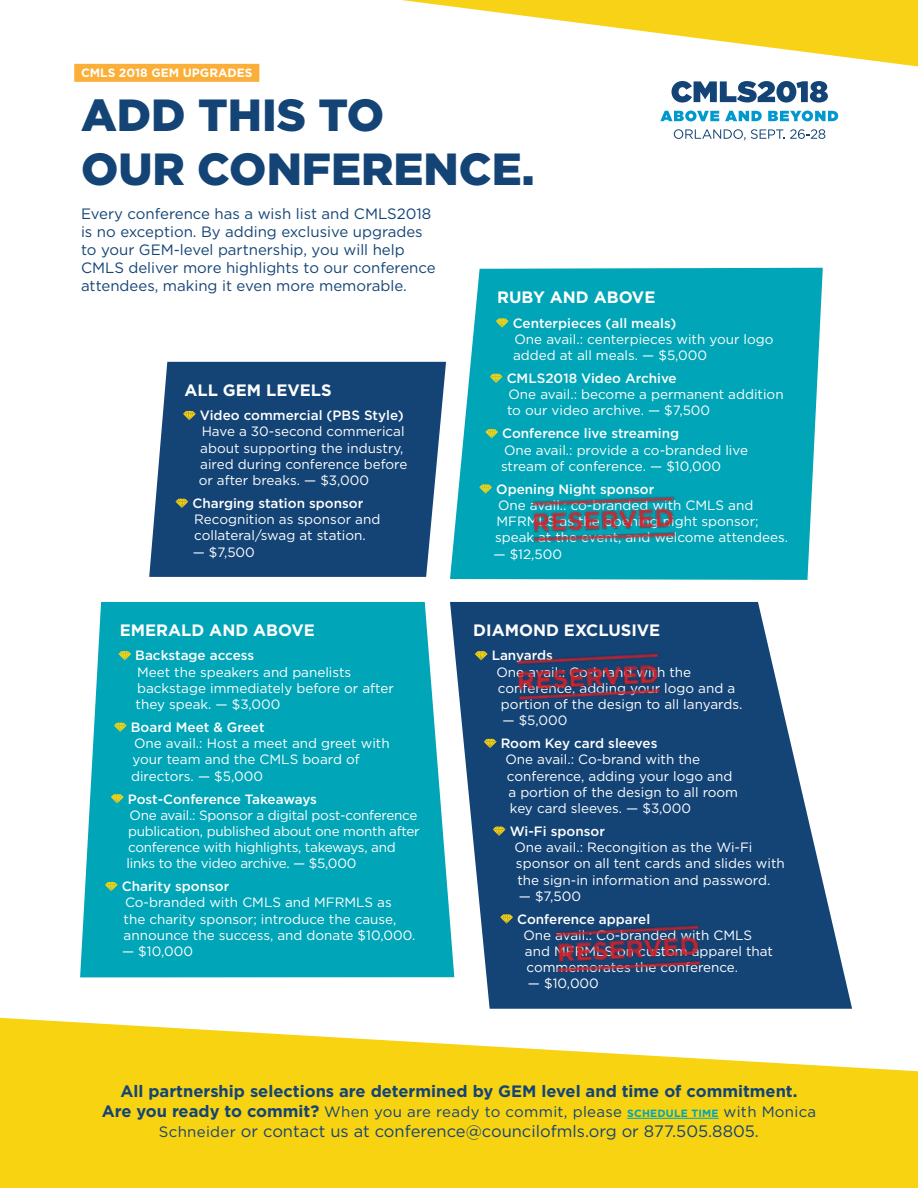
<style>
.page{position:relative;width:918px;height:1188px;background:#fff}
.page>*{position:absolute;margin:0;border:0;box-sizing:border-box;transform-origin:0 0}
.t1{font:900 45px/54px "Gotham HTF";color:#144476}
.t2{font:700 16.5px "Gotham HTF";color:#144476}
.t3{font:16.5px "Gotham HTF";color:#144476}
.t4{font:700 16.5px "Gotham HTF";color:#fff}
.t5{font:15px/18px "Gotham HTF";color:#144476}
.t6{font:15px "Gotham HTF";letter-spacing:.02em;color:#144476}
.t7{font:13.5px/16.2px "Gotham HTF";color:#fff}
.t8{font:500 13.5px "Gotham HTF";color:#fff}
.t9{font:13.5px/16.2px "Gotham HTF";letter-spacing:-.02em;color:#fff}
.t10{font:700 12px "Gotham HTF";color:#fff}
.s1{font-weight:700;font-size:16.5px}
.s2{font-weight:700;font-size:10.5px;color:#00a5b7}
.s3{font-size:15px}
</style>
<div class="page">
<svg style="left:402px;top:0;width:516px;height:66px"></svg>
<svg style="left:0;top:1018px;width:918px;height:170px;fill:#f8d312"></svg>
<svg style="left:672px;top:81px;width:156px;height:22px"></svg>
<svg style="left:660px;top:111px;width:59px;height:10px"></svg>
<svg style="left:725px;top:111px;width:37px;height:10px"></svg>
<svg style="left:768px;top:111px;width:70px;height:10px"></svg>
<svg style="left:674px;top:129px;width:151px;height:11px"></svg>
<div style="left:74px;top:64px;width:185px;height:18px;background:#fbae38"></div>
<svg style="left:149px;top:362px;width:297px;height:215px;background:#23507e"></svg>
<svg style="left:183px;top:411px;width:13px;height:9px"></svg>
<svg style="left:175px;top:499px;width:13px;height:9px"></svg>
<div style="left:80px;top:602px;width:370px;height:375px;background:#00a5b7"></div>
<svg style="left:118px;top:651px;width:13px;height:9px"></svg>
<svg style="left:114px;top:723px;width:13px;height:9px"></svg>
<svg style="left:111px;top:794px;width:13px;height:10px"></svg>
<svg style="left:105px;top:882px;width:13px;height:9px"></svg>
<svg style="left:450px;top:602px;width:402px;height:407px;fill:#144476"></svg>
<svg style="left:475px;top:651px;width:13px;height:9px"></svg>
<svg style="left:484px;top:739px;width:13px;height:9px"></svg>
<svg style="left:493px;top:827px;width:13px;height:9px"></svg>
<svg style="left:500px;top:914px;width:13px;height:10px"></svg>
<svg style="left:450px;top:268px;width:373px;height:312px;background:#11abbc"></svg>
<svg style="left:496px;top:318px;width:13px;height:10px"></svg>
<svg style="left:490px;top:374px;width:13px;height:9px"></svg>
<svg style="left:485px;top:429px;width:13px;height:9px"></svg>
<svg style="left:479px;top:484px;width:13px;height:10px"></svg>
<hr style="left:627px;top:1118px;width:92px;height:1px;background:#00a5b7">
<img style="left:551px;top:910px;width:156px;height:77px">
<img style="left:517px;top:643px;width:150px;height:71px">
<img style="left:532px;top:487px;width:149px;height:69px">
<p class="t10" style="left:81px;top:66px;width:173px">CMLS 2018 GEM UPGRADES</p>
<h1 class="t1" style="left:81px;top:87px;width:455px">ADD THIS TO<br>OUR CONFERENCE.</h1>
<p class="t5" style="left:81px;top:204px;width:356px">Every conference has a wish list and CMLS2018 is no exception. By adding exclusive upgrades to your GEM-level partnership, you will help CMLS deliver more highlights to our conference attendees, making it even more memorable.</p>
<p class="t4" style="left:497px;top:288px;width:160px">RUBY AND ABOVE</p>
<p class="t8" style="left:513px;top:315px;width:165px">Centerpieces (all meals)</p>
<p class="t7" style="left:513px;top:331px;width:262px">One avail.: centerpieces with your logo added at all meals. — $5,000</p>
<p class="t8" style="left:507px;top:371px;width:172px">CMLS2018 Video Archive</p>
<p class="t7" style="left:507px;top:386px;width:278px">One avail.: become a permanent addition to our video archive. — $7,500</p>
<p class="t8" style="left:502px;top:426px;width:178px">Conference live streaming</p>
<p class="t7" style="left:501px;top:442px;width:249px">One avail.: provide a co-branded live stream of conference. — $10,000</p>
<p class="t8" style="left:496px;top:481px;width:160px">Opening Night sponsor</p>
<p class="t7" style="left:495px;top:497px;width:295px">One avail.: co-branded with CMLS and<br>MFRMLS as the opening night sponsor; speak at the event, and welcome attendees.</p>
<p class="t7" style="left:494px;top:545px;width:70px">— $12,500</p>
<p class="t4" style="left:184px;top:380px;width:149px">ALL GEM LEVELS</p>
<p class="t8" style="left:200px;top:408px;width:205px">Video commercial (PBS Style)</p>
<p class="t7" style="left:199px;top:423px;width:210px">Have a 30-second commerical about supporting the industry, aired during conference before or after breaks. — $3,000</p>
<p class="t8" style="left:192px;top:496px;width:172px">Charging station sponsor</p>
<p class="t7" style="left:194px;top:511px;width:188px">Recognition as sponsor and collateral/swag at station.</p>
<p class="t7" style="left:193px;top:544px;width:64px">— $7,500</p>
<p class="t4" style="left:120px;top:620px;width:197px">EMERALD AND ABOVE</p>
<p class="t8" style="left:135px;top:648px;width:121px">Backstage access</p>
<p class="t7" style="left:136px;top:664px;width:260px">Meet the speakers and panelists backstage immediately before or after they speak. — $3,000</p>
<p class="t8" style="left:131px;top:720px;width:135px">Board Meet &amp; Greet</p>
<p class="t7" style="left:131px;top:735px;width:260px">One avail.: Host a meet and greet with your team and the CMLS board of directors. — $5,000</p>
<p class="t8" style="left:128px;top:791px;width:191px">Post-Conference Takeaways</p>
<p class="t9" style="left:127px;top:807px;width:295px">One avail.: Sponsor a digital post-conference publication, published about one month after conference with highlights, takeways, and links to the video archive. — $5,000</p>
<p class="t8" style="left:122px;top:879px;width:109px">Charity sponsor</p>
<p class="t7" style="left:124px;top:894px;width:293px">Co-branded with CMLS and MFRMLS as the charity sponsor; introduce the cause, announce the success, and donate $10,000.</p>
<p class="t7" style="left:122px;top:943px;width:72px">— $10,000</p>
<p class="t4" style="left:473px;top:620px;width:189px">DIAMOND EXCLUSIVE</p>
<p class="t8" style="left:492px;top:648px;width:63px">Lanyards</p>
<p class="t7" style="left:497px;top:664px;width:247px">One avail.: Co-brand with the conference, adding your logo and a portion of the design to all lanyards.</p>
<p class="t7" style="left:502px;top:712px;width:67px">— $5,000</p>
<p class="t8" style="left:501px;top:736px;width:158px">Room Key card sleeves</p>
<p class="t7" style="left:506px;top:751px;width:234px">One avail.: Co-brand with the conference, adding your logo and a portion of the design to all room key card sleeves. — $3,000</p>
<p class="t8" style="left:510px;top:823px;width:97px">Wi-Fi sponsor</p>
<p class="t7" style="left:515px;top:839px;width:272px">One avail.: Recongition as the Wi-Fi sponsor on all tent cards and slides with the sign-in information and password.</p>
<p class="t7" style="left:519px;top:888px;width:64px">— $7,500</p>
<p class="t8" style="left:517px;top:911px;width:135px">Conference apparel</p>
<p class="t7" style="left:523px;top:927px;width:251px">One avail.: Co-branded with CMLS and MFRMLS on custom apparel that commemorates the conference.</p>
<p class="t7" style="left:528px;top:975px;width:72px">— $10,000</p>
<p class="t2" style="left:120px;top:1082px;width:679px">All partnership selections are determined by GEM level and time of commitment.</p>
<p class="t6" style="left:102px;top:1103px;width:716px"><span class="s1">Are you ready to commit?</span> When you are ready to commit, please <span class="s2">SCHEDULE TIME</span> with Monica</p>
<p class="t3" style="left:159px;top:1122px;width:602px"><span class="s3">Schneider</span> or contact us at conference@councilofmls.org or 877.505.8805.</p>
</div>
